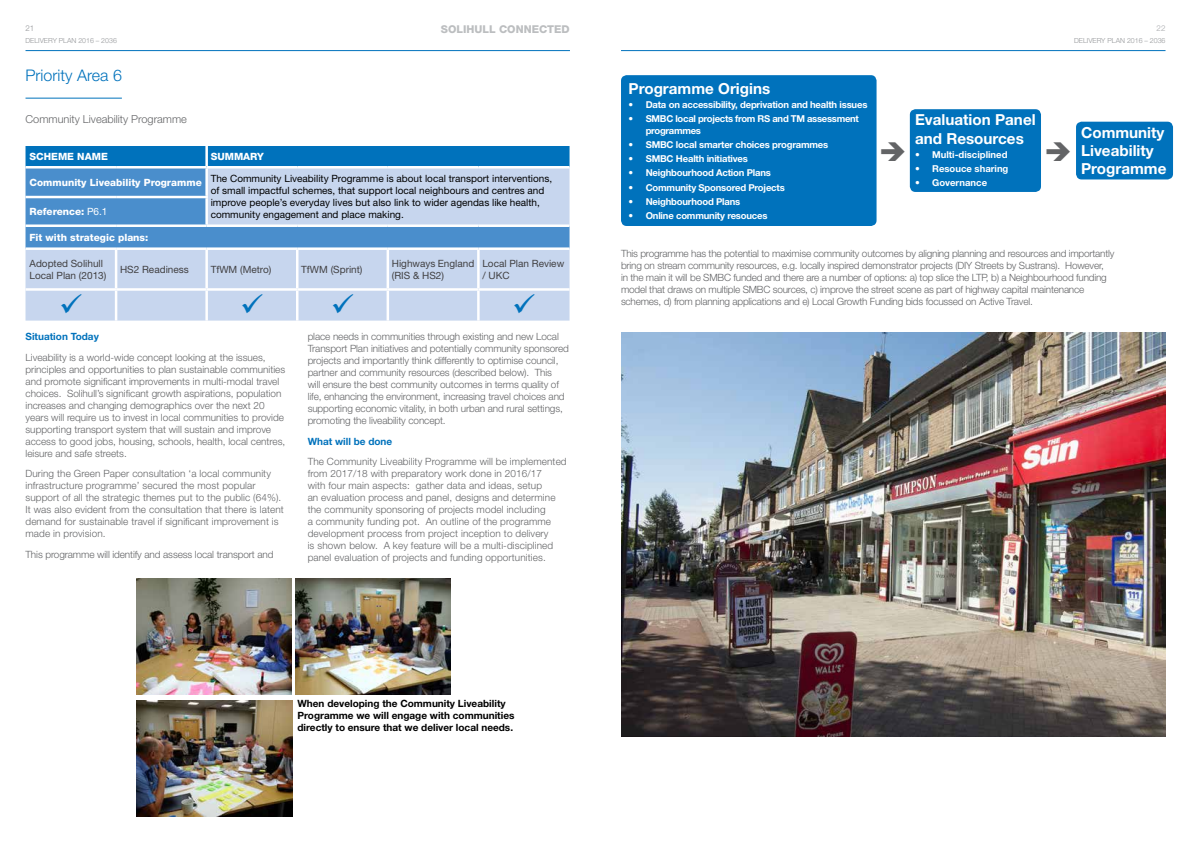
<style>
.page{position:relative;width:1191px;height:842px;background:#fff}
.page>*{position:absolute;margin:0;border:0;box-sizing:border-box;transform-origin:0 0}
.t1{font:300 16px "Helvetica Neue LT Std";color:#0072bc}
.t2{font:700 15.2px/18.3px "Helvetica Neue LT Std";color:#fff}
.t3{font:300 11px "Helvetica Neue LT Std";color:#636466}
.t4{font:800 10.8px "Helvetica Neue LT Std";color:#bcbec0}
.t5{font:300 10px/12px "Helvetica Neue LT Std";color:#636466}
.t6{font:300 10px/12px "Helvetica Neue LT Std";letter-spacing:-.02em;color:#636466}
.t7{font:10px/21.9px "Helvetica Neue LT Std";color:#000}
.t8{font:700 10px/12px "Helvetica Neue LT Std";color:#000}
.t9{font:10px/12px "Helvetica Neue LT Std";color:#414042}
.t10{font:800 10px "Helvetica Neue LT Std";color:#fff}
.t11{font:700 10px "Helvetica Neue LT Std";color:#0072bc}
.t12{font:700 9.5px/11.4px "Helvetica Neue LT Std";letter-spacing:-.02em;color:#fff}
.t13{font:700 9.5px "Helvetica Neue LT Std";color:#fff}
.t14{font:300 8px "Helvetica Neue LT Std";color:#939598}
.t15{font:300 8px "Helvetica Neue LT Std";color:#a7a9ac}
.t16{font:300 7px "Helvetica Neue LT Std";color:#939598}
.s1{font-weight:800;color:#fff}
.s2{font-weight:400}
</style>
<div class="page">
<hr style="left:26px;top:50px;width:544px;height:1px;background:#0072bc">
<hr style="left:621px;top:50px;width:544px;height:1px;background:#0072bc">
<div style="left:26px;top:146px;width:543px;height:20px;background:#0072bc"></div>
<svg style="left:26px;top:168px;width:543px;height:153px;background:#a4c2e4"></svg>
<hr style="left:205px;top:146px;width:3px;height:20px;background:#fff">
<hr style="left:205px;top:168px;width:3px;height:28px;background:#fff">
<hr style="left:26px;top:196px;width:90px;height:2px;background:#fff">
<hr style="left:116px;top:196px;width:92px;height:2px;background:#fff">
<hr style="left:205px;top:198px;width:3px;height:26px;background:#fff">
<hr style="left:26px;top:224px;width:90px;height:3px;background:#fff">
<hr style="left:116px;top:224px;width:91px;height:3px;background:#fff">
<hr style="left:207px;top:224px;width:90px;height:3px;background:#fff">
<hr style="left:297px;top:224px;width:91px;height:3px;background:#fff">
<hr style="left:388px;top:224px;width:90px;height:3px;background:#fff">
<hr style="left:478px;top:224px;width:91px;height:3px;background:#fff">
<hr style="left:26px;top:247px;width:90px;height:3px;background:#fff">
<hr style="left:116px;top:247px;width:91px;height:3px;background:#fff">
<hr style="left:115px;top:250px;width:2px;height:38px;background:#fff">
<hr style="left:207px;top:247px;width:90px;height:3px;background:#fff">
<hr style="left:205px;top:250px;width:3px;height:38px;background:#fff">
<hr style="left:297px;top:247px;width:91px;height:3px;background:#fff">
<hr style="left:296px;top:250px;width:2px;height:38px;background:#fff">
<hr style="left:388px;top:247px;width:90px;height:3px;background:#fff">
<hr style="left:386px;top:250px;width:3px;height:38px;background:#fff">
<hr style="left:478px;top:247px;width:91px;height:3px;background:#fff">
<hr style="left:477px;top:250px;width:2px;height:38px;background:#fff">
<hr style="left:26px;top:288px;width:90px;height:3px;background:#fff">
<hr style="left:116px;top:288px;width:91px;height:3px;background:#fff">
<hr style="left:115px;top:291px;width:2px;height:30px;background:#fff">
<hr style="left:207px;top:288px;width:90px;height:3px;background:#fff">
<hr style="left:205px;top:291px;width:3px;height:30px;background:#fff">
<hr style="left:297px;top:288px;width:91px;height:3px;background:#fff">
<hr style="left:296px;top:291px;width:2px;height:30px;background:#fff">
<hr style="left:388px;top:288px;width:90px;height:3px;background:#fff">
<hr style="left:386px;top:291px;width:3px;height:30px;background:#fff">
<hr style="left:478px;top:288px;width:91px;height:3px;background:#fff">
<hr style="left:477px;top:291px;width:2px;height:30px;background:#fff">
<hr style="left:26px;top:98px;width:96px;height:1px;background:#0072bc">
<img style="left:136px;top:578px;width:155px;height:116px">
<img style="left:295px;top:578px;width:155px;height:116px">
<img style="left:136px;top:700px;width:156px;height:116px">
<img style="left:621px;top:333px;width:544px;height:404px">
<div style="left:621px;top:75px;width:255px;height:151px;background:#0072bc;border-radius:6px"></div>
<div style="left:910px;top:109px;width:131px;height:83px;background:#0072bc;border-radius:6px"></div>
<div style="left:1076px;top:122px;width:97px;height:57px;background:#0072bc;border-radius:6px"></div>
<svg style="left:61px;top:293px;width:20px;height:20px"></svg>
<div style="left:242px;top:293px;width:111px;height:20px;background:#c7d6ee"></div>
<svg style="left:514px;top:293px;width:20px;height:20px"></svg>
<p class="t14" style="left:26px;top:23px;width:10px">21</p>
<p class="t4" style="left:441px;top:23px;width:130px">SOLIHULL CONNECTED</p>
<p class="t15" style="left:1156px;top:23px;width:10px">22</p>
<p class="t16" style="left:26px;top:36px;width:93px">DELIVERY PLAN 2016 – 2036</p>
<p class="t16" style="left:1074px;top:36px;width:93px">DELIVERY PLAN 2016 – 2036</p>
<h1 class="t1" style="left:26px;top:65px;width:98px">Priority Area 6</h1>
<p class="t3" style="left:26px;top:112px;width:163px">Community Liveability Programme</p>
<p class="t7" style="left:30px;top:146px;width:524px;text-indent:181px"><span class="s1">SUMMARY<br>Community Liveability Programme</span> The Community Liveability Programme is about local transport interventions,</p>
<p class="t7" style="left:211px;top:184px;width:335px;line-height:12px">of small impactful schemes, that support local neighbours and centres and improve people’s everyday lives but also link to wider agendas like health,</p>
<p class="t10" style="left:30px;top:205px;width:79px">Reference: <span class="s2">P6.1</span></p>
<p class="t7" style="left:211px;top:203px;width:195px">community engagement and place making.</p>
<p class="t10" style="left:30px;top:231px;width:120px">Fit with strategic plans:</p>
<p class="t9" style="left:30px;top:257px;width:78px">Adopted Solihull<br>Local Plan (2013)</p>
<p class="t9" style="left:120px;top:263px;width:70px">HS2 Readiness</p>
<p class="t9" style="left:211px;top:263px;width:62px">TfWM (Metro)</p>
<p class="t9" style="left:301px;top:263px;width:63px">TfWM (Sprint)</p>
<p class="t9" style="left:392px;top:257px;width:84px">Highways England (RIS &amp; HS2)</p>
<p class="t9" style="left:482px;top:257px;width:83px">Local Plan Review / UKC</p>
<p class="t10" style="left:30px;top:151px;width:80px">SCHEME NAME</p>
<p class="t11" style="left:26px;top:331px;width:75px">Situation Today</p>
<p class="t5" style="left:26px;top:351px;width:261px">Liveability is a world-wide concept looking at the issues, principles and opportunities to plan sustainable communities and promote significant improvements in multi-modal travel choices. Solihull’s significant growth aspirations, population increases and changing demographics over the next 20 years will require us to invest in local communities to provide supporting transport system that will sustain and improve access to good jobs, housing, schools, health, local centres, leisure and safe streets.</p>
<p class="t5" style="left:26px;top:467px;width:260px">During the Green Paper consultation ‘a local community infrastructure programme’ secured the most popular support of all the strategic themes put to the public (64%).<br>It was also evident from the consultation that there is latent demand for sustainable travel if significant improvement is made in provision.</p>
<p class="t5" style="left:26px;top:548px;width:249px">This programme will identify and assess local transport and</p>
<p class="t5" style="left:308px;top:330px;width:263px">place needs in communities through existing and new Local Transport Plan initiatives and potentially community sponsored projects and importantly think differently to optimise council, partner and community resources (described below). This<br>will ensure the best community outcomes in terms quality of life, enhancing the environment, increasing travel choices and supporting economic vitality, in both urban and rural settings, promoting the liveability concept.</p>
<p class="t11" style="left:308px;top:435px;width:86px">What will be done</p>
<p class="t5" style="left:308px;top:455px;width:260px">The Community Liveability Programme will be implemented from 2017/18 with preparatory work done in 2016/17<br>with four main aspects: gather data and ideas, setup<br>an evaluation process and panel, designs and determine the community sponsoring of projects model including<br>a community funding pot. An outline of the programme development process from project inception to delivery<br>is shown below. A key feature will be a multi-disciplined panel evaluation of projects and funding opportunities.</p>
<h2 class="t2" style="left:628px;top:79px;width:143px">Programme Origins</h2>
<p class="t12" style="left:628px;top:99px;width:240px">• Data on accessibility, deprivation and health issues</p>
<p class="t12" style="left:645px;top:113px;width:215px;text-indent:-17px">• SMBC local projects from RS and TM assessment programmes</p>
<p class="t12" style="left:628px;top:139px;width:201px">• SMBC local smarter choices programmes</p>
<p class="t12" style="left:628px;top:153px;width:121px">• SMBC Health initiatives</p>
<p class="t12" style="left:628px;top:167px;width:144px">• Neighbourhood Action Plans</p>
<p class="t12" style="left:628px;top:181px;width:158px">• Community Sponsored Projects</p>
<p class="t12" style="left:628px;top:195px;width:113px">• Neighbourhood Plans</p>
<p class="t12" style="left:628px;top:210px;width:140px">• Online community resouces</p>
<h2 class="t2" style="left:915px;top:110px;width:122px">Evaluation Panel and Resources</h2>
<p class="t13" style="left:915px;top:148px;width:94px">• Multi-disciplined</p>
<p class="t13" style="left:915px;top:163px;width:95px">• Resouce sharing</p>
<p class="t13" style="left:915px;top:177px;width:74px">• Governance</p>
<h2 class="t2" style="left:1081px;top:123px;width:87px">Community<br>Liveability<br>Programme</h2>
<p class="t6" style="left:621px;top:248px;width:495px">This programme has the potential to maximise community outcomes by aligning planning and resources and importantly bring on stream community resources, e.g. locally inspired demonstrator projects (DIY Streets by Sustrans). However,<br>in the main it will be SMBC funded and there are a number of options: a) top slice the LTP, b) a Neighbourhood funding model that draws on multiple SMBC sources, c) improve the street scene as part of highway capital maintenance schemes, d) from planning applications and e) Local Growth Funding bids focussed on Active Travel.</p>
<p class="t8" style="left:297px;top:698px;width:218px">When developing the Community Liveability<br>Programme we will engage with communities directly to ensure that we deliver local needs.</p>
</div>
